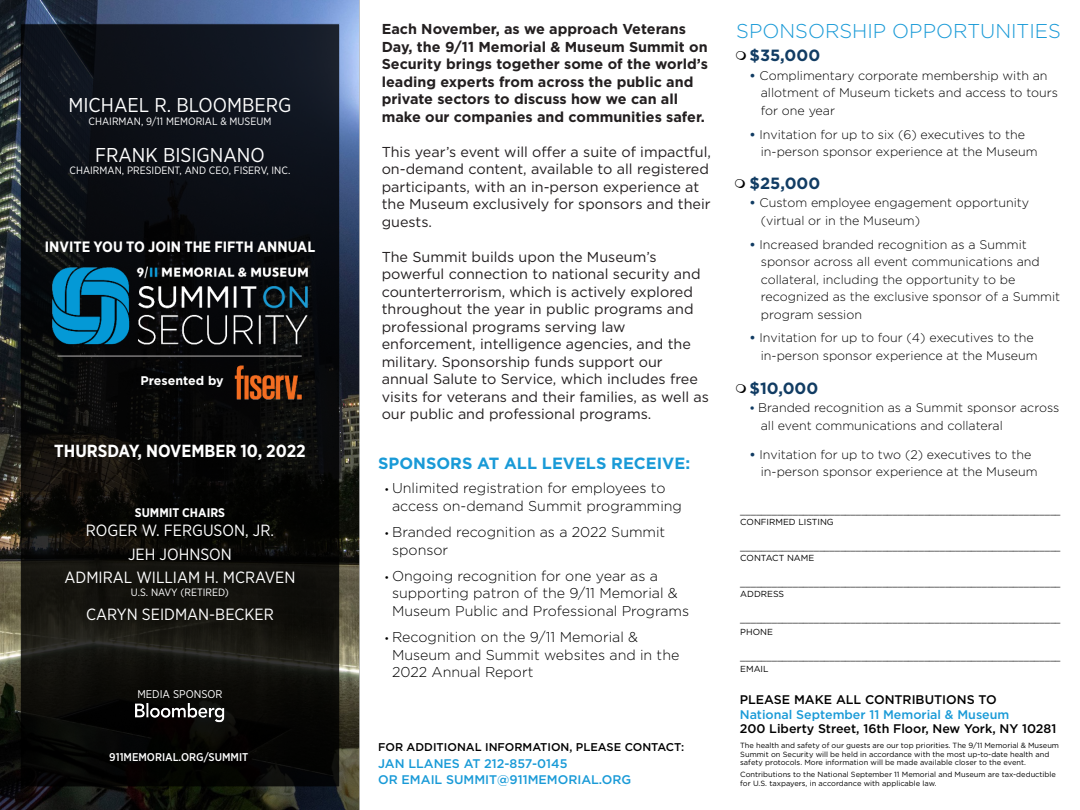
<style>
.page{position:relative;width:1080px;height:810px;background:#fff}
.page>*{position:absolute;margin:0;border:0;box-sizing:border-box;transform-origin:0 0}
.t1{font:20px "Gotham Narrow";color:#fff}
.Paragraph_Style4{font:300 20px "Gotham";color:#199ad7}
.t2{font:700 17.5px "Gotham Narrow";color:#fff}
.t3{font:16.25px "Gotham Narrow";color:#fff}
.Paragraph_Style4-2{font:700 16.25px "Gotham";color:#199ad7}
.Paragraph_Style7{font:700 16.25px "Gotham";color:#113c63}
.t4{font:700 15px "Gotham Narrow";color:#fff}
.t5{font:14.38px/17.5px "Gotham";color:#231f20}
.t6{font:700 14.38px/17.5px "Gotham";color:#231f20}
.t7{font:300 14.25px/17.5px "Gotham";color:#000}
.Paragraph_Style7-2{font:300 12.5px/17.5px "Gotham";color:#000}
.Paragraph_Style4-3{font:500 12.5px "Gotham";color:#000}
.Paragraph_Style10{font:500 12.5px "Gotham";color:#199ad7}
.Paragraph_Style4-4{font:500 12.5px "Gotham";color:#199ad7}
.t8{font:700 12.5px "Gotham Narrow";color:#fff}
.t9{font:700 12.5px "Gotham";color:#fff}
.Paragraph_Style4-5{font:500 11.25px "Gotham";color:#000}
.Paragraph_Style4-6{font:500 11.25px "Gotham Narrow";color:#fff}
.Paragraph_Style4-7{font:11.25px "Gotham Narrow";color:#fff}
.t10{font:10.62px "Gotham Narrow";color:#fff}
.Paragraph_Style4-8{font:8.75px "Gotham";color:#000}
.Paragraph_Style4-9{font:7.5px/8.5px "Gotham";color:#000}
.s1{font-weight:400;font-size:10px}
.s2{font-weight:700;color:#113c63}
.s3{font-weight:700;font-size:11.25px;color:#113c63}
</style>
<div class="page">
<img style="left:0;top:0;width:360px;height:810px">
<svg style="left:20px;top:24px;width:320px;height:763px;background:#0e0f10"></svg>
<img style="left:31px;top:263px;width:298px;height:140px">
<img style="left:136px;top:704px;width:88px;height:18px">
<p class="t1" style="left:68px;top:93px;width:225px">MICHAEL R. BLOOMBERG</p>
<p class="t10" style="left:89px;top:115px;width:184px">CHAIRMAN, 9/11 MEMORIAL &amp; MUSEUM</p>
<p class="t1" style="left:95px;top:142px;width:171px">FRANK BISIGNANO</p>
<p class="t10" style="left:70px;top:164px;width:222px">CHAIRMAN, PRESIDENT, AND CEO, FISERV, INC.</p>
<p class="t4" style="left:45px;top:237px;width:272px">INVITE YOU TO JOIN THE FIFTH ANNUAL</p>
<p class="t9" style="left:140px;top:372px;width:85px">Presented by</p>
<p class="t2" style="left:54px;top:440px;width:253px">THURSDAY, NOVEMBER 10, 2022</p>
<p class="t8" style="left:135px;top:504px;width:92px">SUMMIT CHAIRS</p>
<p class="t3" style="left:86px;top:521px;width:190px">ROGER W. FERGUSON, JR.</p>
<p class="t3" style="left:128px;top:544px;width:105px">JEH JOHNSON</p>
<p class="t3" style="left:65px;top:568px;width:232px">ADMIRAL WILLIAM H. MCRAVEN</p>
<p class="t10" style="left:131px;top:586px;width:100px">U.S. NAVY (RETIRED)</p>
<p class="t3" style="left:86px;top:604px;width:189px">CARYN SEIDMAN-BECKER</p>
<p class="Paragraph_Style4-7" style="left:137px;top:687px;width:87px">MEDIA SPONSOR</p>
<p class="Paragraph_Style4-6" style="left:109px;top:750px;width:141px">911MEMORIAL.ORG/SUMMIT</p>
<p class="t6" style="left:382px;top:20px;width:328px">Each November, as we approach Veterans Day, the 9/11 Memorial &amp; Museum Summit on Security brings together some of the world’s leading experts from across the public and private sectors to discuss how we can all make our companies and communities safer.</p>
<p class="t5" style="left:382px;top:143px;width:331px">This year’s event will offer a suite of impactful, on-demand content, available to all registered participants, with an in-person experience at the Museum exclusively for sponsors and their guests.</p>
<p class="t5" style="left:382px;top:248px;width:329px">The Summit builds upon the Museum’s powerful connection to national security and counterterrorism, which is actively explored throughout the year in public programs and professional programs serving law enforcement, intelligence agencies, and the military. Sponsorship funds support our annual Salute to Service, which includes free visits for veterans and their families, as well as our public and professional programs.</p>
<p class="Paragraph_Style4-2" style="left:378px;top:453px;width:313px">SPONSORS AT ALL LEVELS RECEIVE:</p>
<p class="t7" style="left:392px;top:479px;width:291px;text-indent:-8px"><span class="s1">•</span> Unlimited registration for employees to access on-demand Summit programming</p>
<p class="t7" style="left:392px;top:523px;width:275px;text-indent:-8px"><span class="s1">•</span> Branded recognition as a 2022 Summit sponsor</p>
<p class="t7" style="left:392px;top:567px;width:299px;text-indent:-8px"><span class="s1">•</span> Ongoing recognition for one year as a supporting patron of the 9/11 Memorial &amp;<br>Museum Public and Professional Programs</p>
<p class="t7" style="left:392px;top:628px;width:289px;text-indent:-8px"><span class="s1">•</span> Recognition on the 9/11 Memorial &amp;<br>Museum and Summit websites and in the<br>2022 Annual Report</p>
<p class="Paragraph_Style4-5" style="left:378px;top:740px;width:308px">FOR ADDITIONAL INFORMATION, PLEASE CONTACT:</p>
<p class="Paragraph_Style10" style="left:378px;top:755px;width:191px">JAN LLANES AT 212-857-0145</p>
<p class="Paragraph_Style10" style="left:378px;top:772px;width:255px">OR EMAIL SUMMIT@911MEMORIAL.ORG</p>
<p class="Paragraph_Style4" style="left:736px;top:18px;width:326px">SPONSORSHIP OPPORTUNITIES</p>
<p class="Paragraph_Style7" style="left:750px;top:45px;width:72px">$35,000</p>
<p class="Paragraph_Style7-2" style="left:761px;top:66px;width:299px;text-indent:-11px"><span class="s2">•</span> Complimentary corporate membership with an allotment of Museum tickets and access to tours for one year</p>
<p class="Paragraph_Style7-2" style="left:761px;top:125px;width:278px;text-indent:-11px"><span class="s2">•</span> Invitation for up to six (6) executives to the in-person sponsor experience at the Museum</p>
<p class="Paragraph_Style7" style="left:750px;top:172px;width:72px">$25,000</p>
<p class="Paragraph_Style7-2" style="left:761px;top:194px;width:270px;text-indent:-11px"><span class="s2">•</span> Custom employee engagement opportunity (virtual or in the Museum)</p>
<p class="Paragraph_Style7-2" style="left:761px;top:235px;width:301px;text-indent:-11px"><span class="s2">•</span> Increased branded recognition as a Summit sponsor across all event communications and collateral, including the opportunity to be recognized as the exclusive sponsor of a Summit program session</p>
<p class="Paragraph_Style7-2" style="left:761px;top:329px;width:278px;text-indent:-11px"><span class="s2">•</span> Invitation for up to four (4) executives to the in-person sponsor experience at the Museum</p>
<p class="Paragraph_Style7" style="left:750px;top:377px;width:70px">$10,000</p>
<p class="Paragraph_Style7-2" style="left:761px;top:399px;width:300px;text-indent:-11px"><span class="s3">•</span> Branded recognition as a Summit sponsor across all event communications and collateral</p>
<p class="Paragraph_Style7-2" style="left:761px;top:445px;width:278px;text-indent:-11px"><span class="s2">•</span> Invitation for up to two (2) executives to the in-person sponsor experience at the Museum</p>
<p class="Paragraph_Style4-8" style="left:740px;top:505px;width:322px">_____________________________________________________________</p>
<p class="Paragraph_Style4-8" style="left:740px;top:516px;width:95px">CONFIRMED LISTING</p>
<p class="Paragraph_Style4-8" style="left:740px;top:541px;width:322px">_____________________________________________________________</p>
<p class="Paragraph_Style4-8" style="left:740px;top:553px;width:76px">CONTACT NAME</p>
<p class="Paragraph_Style4-8" style="left:740px;top:578px;width:322px">_____________________________________________________________</p>
<p class="Paragraph_Style4-8" style="left:740px;top:589px;width:45px">ADDRESS</p>
<p class="Paragraph_Style4-8" style="left:740px;top:614px;width:322px">_____________________________________________________________</p>
<p class="Paragraph_Style4-8" style="left:740px;top:626px;width:34px">PHONE</p>
<p class="Paragraph_Style4-8" style="left:740px;top:651px;width:322px">_____________________________________________________________</p>
<p class="Paragraph_Style4-8" style="left:740px;top:664px;width:30px">EMAIL</p>
<p class="Paragraph_Style4-3" style="left:740px;top:692px;width:258px">PLEASE MAKE ALL CONTRIBUTIONS TO</p>
<p class="Paragraph_Style4-4" style="left:740px;top:706px;width:271px">National September 11 Memorial &amp; Museum</p>
<p class="Paragraph_Style4-3" style="left:740px;top:720px;width:318px">200 Liberty Street, 16th Floor, New York, NY 10281</p>
<p class="Paragraph_Style4-9" style="left:740px;top:741px;width:320px">The health and safety of our guests are our top priorities. The 9/11 Memorial &amp; Museum<br>Summit on Security will be held in accordance with the most up-to-date health and</p>
<p class="Paragraph_Style4-9" style="left:740px;top:758px;width:287px">safety protocols. More information will be made available closer to the event.</p>
<p class="Paragraph_Style4-9" style="left:740px;top:770px;width:317px">Contributions to the National September 11 Memorial and Museum are tax-deductible for U.S. taxpayers, in accordance with applicable law.</p>
</div>
